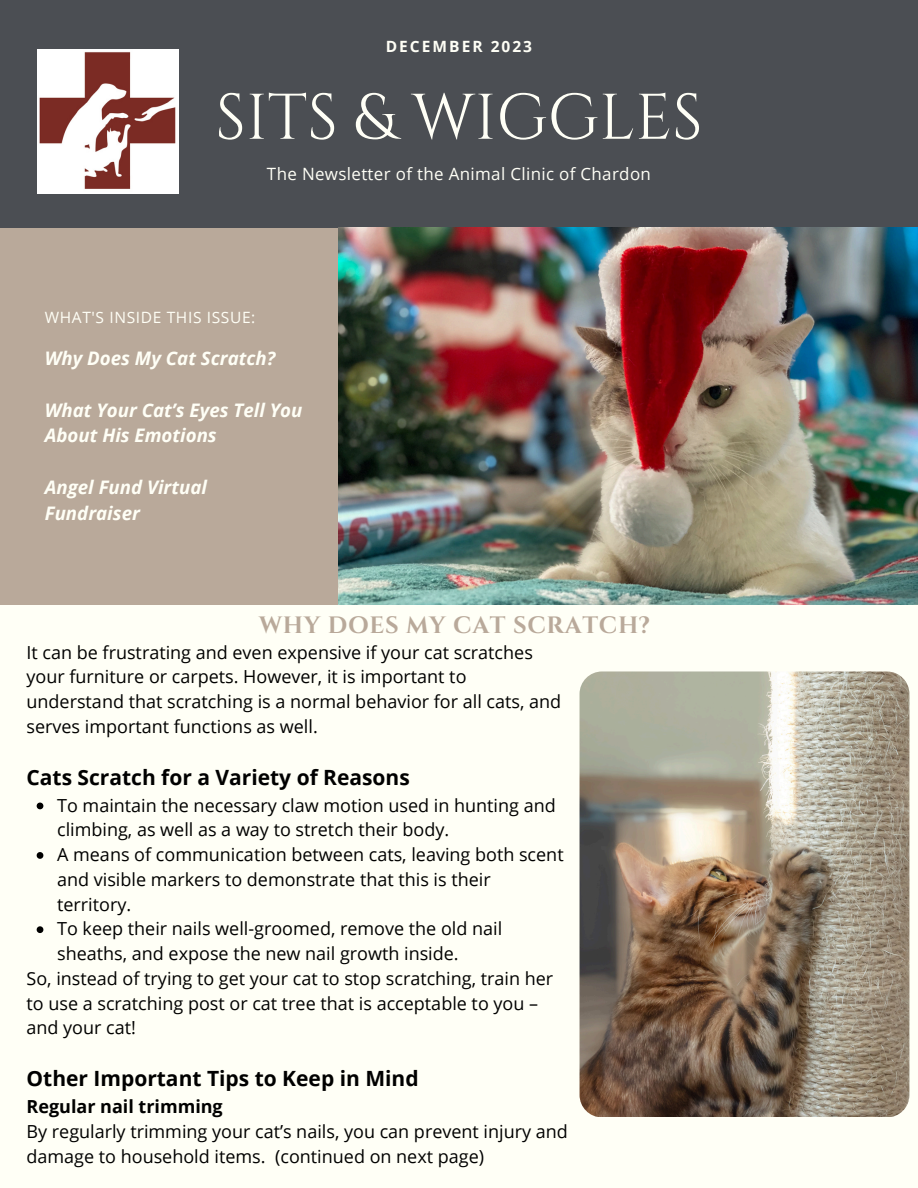
<style>
.page{position:relative;width:918px;height:1188px;background:#fffff6}
.page>*{position:absolute;margin:0;border:0;box-sizing:border-box;transform-origin:0 0}
.t1{font:64.35px "Cinzel";color:#fffff6}
.t2{font:700 23.7px "Cinzel";letter-spacing:.03em;color:#b9a99a}
.t3{font:700 21px "Open Sans";color:#000}
.t4{font:italic 700 18.75px/25.8px "Open Sans";color:#fffff6}
.t5{font:18px/24.8px "Open Sans";color:#000}
.t6{font:16.95px "Open Sans";letter-spacing:.02em;color:#fffff6}
.t7{font:15.6px "Open Sans";letter-spacing:.04em;color:#fffff6}
.t8{font:700 15.45px "Open Sans";letter-spacing:.13em;color:#fffff6}
.s1{font-weight:700}
</style>
<div class="page">
<div style="left:0;top:0;width:918px;height:228px;background:#4b4e53"></div>
<div style="left:0;top:228px;width:363px;height:377px;background:#b9a99a"></div>
<img style="left:338px;top:228px;width:580px;height:377px">
<img style="left:37px;top:49px;width:142px;height:144px">
<img style="left:580px;top:671px;width:329px;height:446px;border-radius:22px">
<svg style="left:37px;top:803px;width:6px;height:6px"></svg>
<svg style="left:37px;top:852px;width:6px;height:7px"></svg>
<svg style="left:37px;top:926px;width:6px;height:7px"></svg>
<h6 class="t8" style="left:386px;top:35px;width:148px">DECEMBER 2023</h6>
<p class="t1" style="left:215px;top:76px;width:489px">SITS &amp; WIGGLES</p>
<h1 class="t6" style="left:267px;top:162px;width:385px">The Newsletter of the Animal Clinic of Chardon</h1>
<h5 class="t7" style="left:45px;top:306px;width:212px">WHAT'S INSIDE THIS ISSUE:</h5>
<p class="t4" style="left:45px;top:345px;width:232px">Why Does My Cat Scratch?</p>
<p class="t4" style="left:45px;top:396px;width:259px">What Your Cat’s Eyes Tell You<br>About His Emotions</p>
<h4 class="t4" style="left:45px;top:474px;width:164px">Angel Fund Virtual<br>Fundraiser</h4>
<p class="t2" style="left:259px;top:610px;width:392px">WHY DOES MY CAT SCRATCH?</p>
<h4 class="t5" style="left:27px;top:639px;width:536px">It can be frustrating and even expensive if your cat scratches your furniture or carpets. However, it is important to understand that scratching is a normal behavior for all cats, and serves important functions as well.</h4>
<h4 class="t3" style="left:27px;top:762px;width:385px">Cats Scratch for a Variety of Reasons</h4>
<p class="t5" style="left:57px;top:792px;width:500px">To maintain the necessary claw motion used in hunting and climbing, as well as a way to stretch their body.</p>
<h2 class="t5" style="left:57px;top:842px;width:508px">A means of communication between cats, leaving both scent and visible markers to demonstrate that this is their territory.</h2>
<h5 class="t5" style="left:57px;top:916px;width:447px">To keep their nails well-groomed, remove the old nail sheaths, and expose the new nail growth inside.</h5>
<h3 class="t5" style="left:27px;top:965px;width:528px">So, instead of trying to get your cat to stop scratching, train her to use a scratching post or cat tree that is acceptable to you – and your cat!</h3>
<p class="t3" style="left:27px;top:1064px;width:394px">Other Important Tips to Keep in Mind</p>
<p class="t5" style="left:27px;top:1094px;width:543px"><span class="s1">Regular nail trimming<br></span>By regularly trimming your cat’s nails, you can prevent injury and damage to household items. (continued on next page)</p>
</div>
